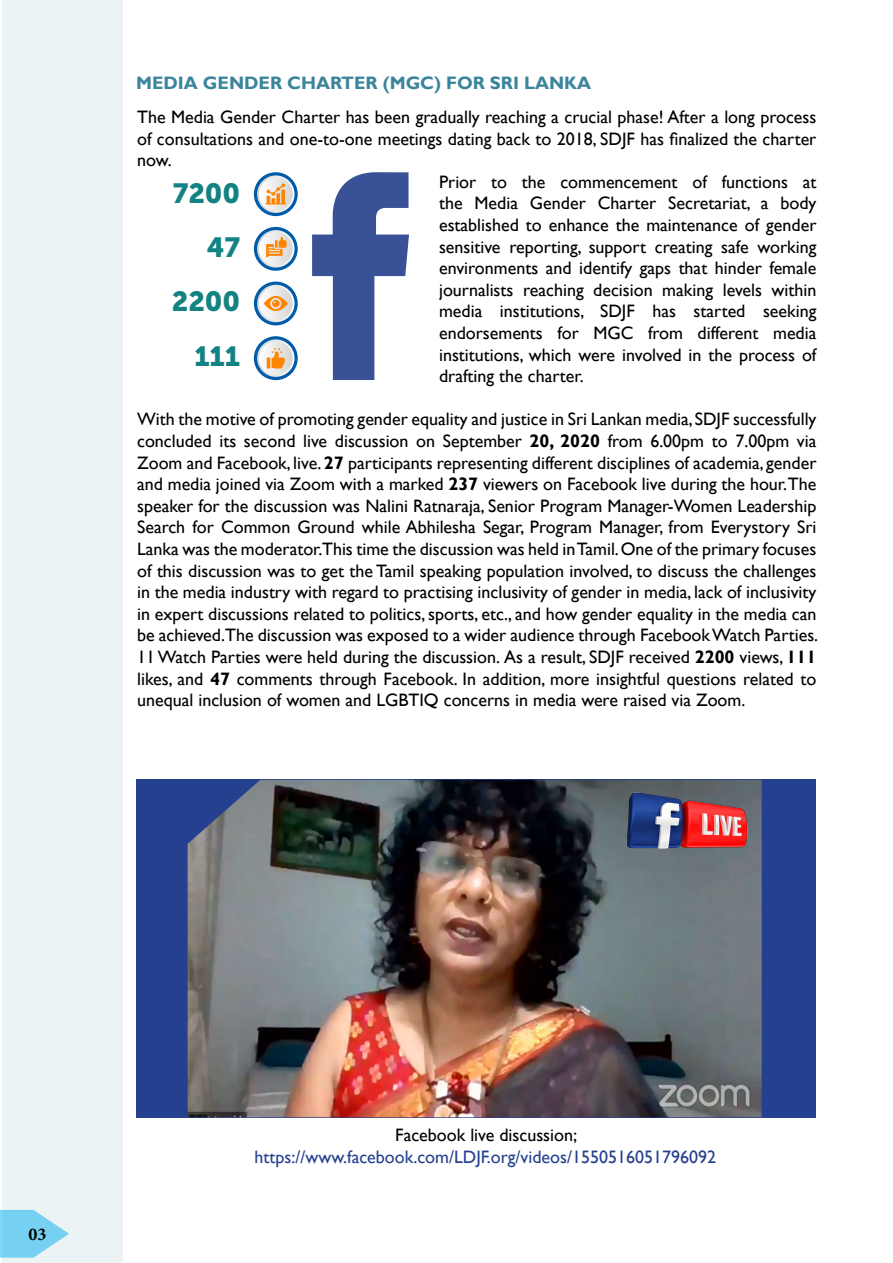
<style>
.page{position:relative;width:893px;height:1263px;background:#fff}
.page>*{position:absolute;margin:0;border:0;box-sizing:border-box;transform-origin:0 0}
.t1{font:27.6px/54.3px "Museo Sans 900";color:#128282;text-align:right}
.t2{font:18px/21.6px "Gill Sans";color:#000;text-align:justify}
.t3{font:18px "Gill Sans";color:#25408f}
.t4{font:700 18px "Gill Sans";color:#3b859c}
.t5{font:700 18px "Minion Pro";color:#000}
.s1{font-weight:700}
</style>
<div class="page">
<div style="left:136px;top:779px;width:679px;height:338px;background:#25408f"></div>
<img style="left:188px;top:780px;width:574px;height:337px">
<div style="left:2px;top:0;width:120px;height:1263px;background:#ebf3f5"></div>
<svg style="left:0;top:1210px;width:69px;height:48px"></svg>
<svg style="left:254px;top:172px;width:44px;height:44px"></svg>
<svg style="left:257px;top:175px;width:37px;height:38px"></svg>
<div style="left:259px;top:177px;width:34px;height:34px;background:linear-gradient(to right,#fdfdfd,#d8d6d5);border-radius:17px"></div>
<svg style="left:254px;top:227px;width:44px;height:44px"></svg>
<svg style="left:257px;top:230px;width:37px;height:38px"></svg>
<div style="left:259px;top:232px;width:34px;height:34px;background:linear-gradient(to right,#fdfdfd,#d8d8d8);border-radius:17px"></div>
<svg style="left:254px;top:282px;width:44px;height:43px"></svg>
<svg style="left:257px;top:285px;width:37px;height:37px"></svg>
<svg style="left:259px;top:287px;width:34px;height:33px"></svg>
<svg style="left:254px;top:336px;width:44px;height:44px"></svg>
<svg style="left:257px;top:339px;width:37px;height:38px"></svg>
<div style="left:259px;top:341px;width:34px;height:34px;background:linear-gradient(to right,#fdfdfd,#d7d7d7);border-radius:17px"></div>
<svg style="left:312px;top:172px;width:97px;height:208px"></svg>
<svg style="left:265px;top:184px;width:21px;height:20px"></svg>
<svg style="left:266px;top:237px;width:21px;height:20px"></svg>
<svg style="left:264px;top:296px;width:24px;height:15px"></svg>
<svg style="left:267px;top:348px;width:18px;height:20px"></svg>
<img style="left:618px;top:780px;width:137px;height:73px">
<p class="t4" style="left:136px;top:72px;width:15px">MED</p>
<p class="t4" style="left:178px;top:72px;width:415px">IA GENDER CHARTER (MGC) FOR SRI LANKA</p>
<p class="t2" style="left:137px;top:106px;width:681px">The Media Gender Charter has been gradually reaching a crucial phase! After a long process</p>
<p class="t2" style="left:137px;top:128px;width:681px">of consultations and one-to-one meetings dating back to 2018, SDJF has finalized the charter</p>
<p class="t2" style="left:137px;top:150px;width:36px">now.</p>
<p class="t2" style="left:439px;top:171px;width:379px">Prior to the commencement of functions at</p>
<p class="t2" style="left:439px;top:193px;width:379px">the Media Gender Charter Secretariat, a body</p>
<p class="t2" style="left:439px;top:214px;width:379px">established to enhance the maintenance of gender</p>
<p class="t2" style="left:439px;top:236px;width:379px">sensitive reporting, support creating safe working</p>
<p class="t2" style="left:439px;top:258px;width:379px">environments and identify gaps that hinder female</p>
<p class="t2" style="left:439px;top:279px;width:379px">journalists reaching decision making levels within</p>
<p class="t2" style="left:439px;top:301px;width:379px">media institutions, SDJF has started seeking</p>
<p class="t2" style="left:439px;top:322px;width:379px">endorsements for MGC from different media</p>
<p class="t2" style="left:439px;top:344px;width:379px">institutions, which were involved in the process of</p>
<p class="t2" style="left:439px;top:366px;width:146px">drafting the charter.</p>
<p class="t2" style="left:137px;top:409px;width:683px">With the motive of promoting gender equality and justice in Sri Lankan media, SDJF successfully concluded its second live discussion on September <span class="s1">20, 2020</span> from 6.00pm to 7.00pm via Zoom and Facebook, live. <span class="s1">27</span> participants representing different disciplines of academia, gender and media joined via Zoom with a marked <span class="s1">237</span> viewers on Facebook live during the hour.The speaker for the discussion was Nalini Ratnaraja, Senior Program Manager-Women Leadership Search for Common Ground while Abhilesha Segar, Program Manager, from Everystory Sri Lanka was the moderator.This time the discussion was held in Tamil. One of the primary focuses of this discussion was to get the Tamil speaking population involved, to discuss the challenges in the media industry with regard to practising inclusivity of gender in media, lack of inclusivity in expert discussions related to politics, sports, etc., and how gender equality in the media can be achieved.The discussion was exposed to a wider audience through Facebook Watch Parties.<br>11 Watch Parties were held during the discussion. As a result, SDJF received <span class="s1">2200</span> views, <span class="s1">111 </span>likes, and <span class="s1">47</span> comments through Facebook. In addition, more insightful questions related to unequal inclusion of women and LGBTIQ concerns in media were raised via Zoom.</p>
<h1 class="t1" style="left:172px;top:166px;width:70px">7200<br>47<br>2200<br>111</h1>
<p class="t5" style="left:28px;top:1221px;width:19px">03</p>
<p class="t2" style="left:395px;top:1125px;width:183px">Facebook live discussion;</p>
<p class="t3" style="left:255px;top:1146px;width:463px">https://www.facebook.com/LDJF.org/videos/1550516051796092</p>
</div>
